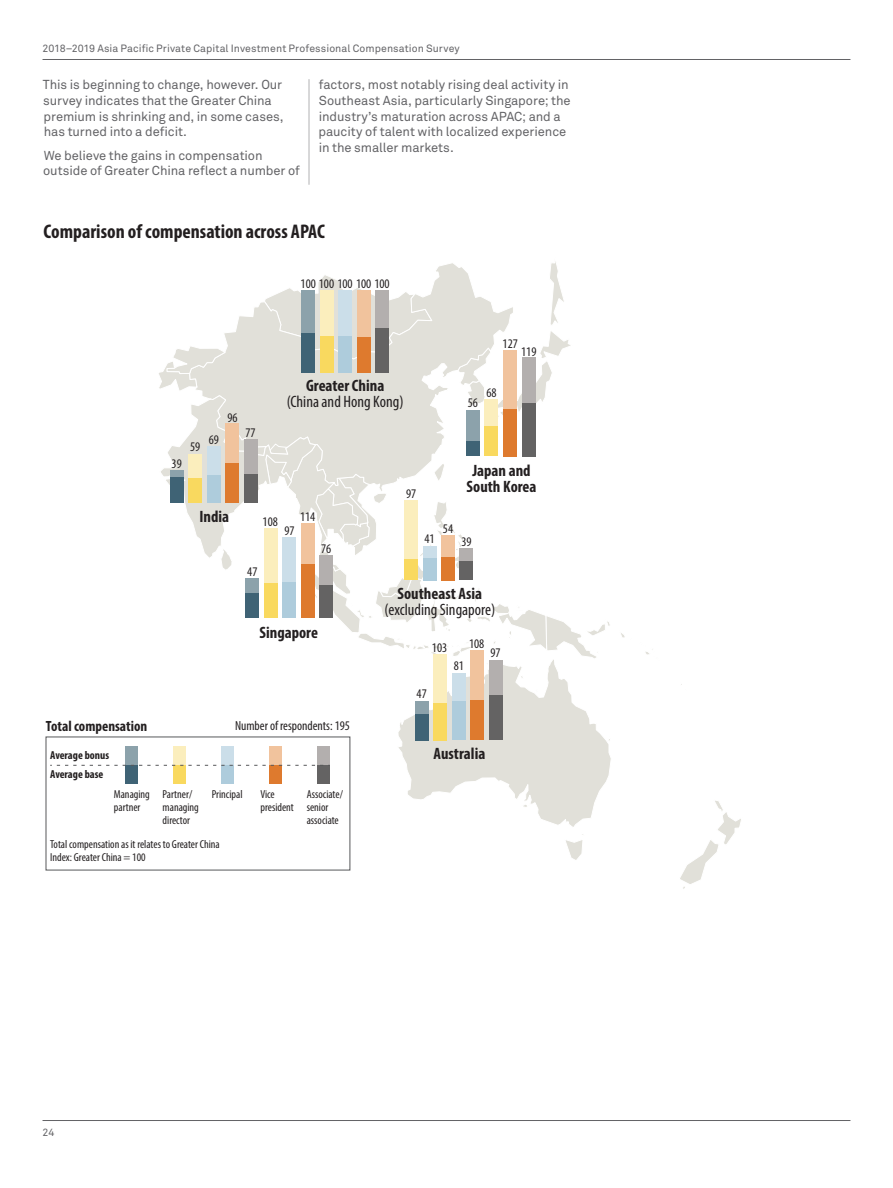
<style>
.page{position:relative;width:893px;height:1188px;background:#fff}
.page>*{position:absolute;margin:0;border:0;box-sizing:border-box;transform-origin:0 0}
.t1{font:700 condensed 19.8px "Myriad Pro";color:#231f20}
.t2{font:condensed 19.8px "Myriad Pro";color:#231f20}
.t3{font:condensed 16.5px/16.5px "Myriad Pro";color:#231f20;text-align:center}
.t4{font:700 condensed 16.5px/16.5px "Myriad Pro";color:#231f20;text-align:center}
.t5{font:700 condensed 14.85px "Myriad Pro";color:#231f20}
.t6{font:condensed 13.2px "Myriad Pro";color:#231f20}
.Body_Copy{font:12.9px/15.6px "Akkurat Pro";letter-spacing:-.005em;color:#636366}
.t7{font:condensed 11.55px/13.2px "Myriad Pro";color:#231f20}
.t8{font:700 condensed 11.55px "Myriad Pro";color:#231f20}
.t9{font:10.5px "Akkurat Pro";letter-spacing:.005em;color:#636366}
.s1{font-weight:700}
</style>
<div class="page">
<svg style="left:621px;top:633px;width:61px;height:52px"></svg>
<svg style="left:159px;top:262px;width:451px;height:396px"></svg>
<svg style="left:680px;top:800px;width:61px;height:89px"></svg>
<svg style="left:398px;top:659px;width:213px;height:201px"></svg>
<div style="left:301px;top:332px;width:14px;height:41px;background:#3f6375"></div>
<div style="left:320px;top:336px;width:13px;height:37px;background:#f9d95f"></div>
<div style="left:338px;top:336px;width:14px;height:37px;background:#aeccdc"></div>
<div style="left:357px;top:336px;width:13px;height:37px;background:#de7a2e"></div>
<div style="left:375px;top:327px;width:14px;height:46px;background:#646363"></div>
<div style="left:301px;top:290px;width:14px;height:42px;background:#8ca2ab"></div>
<div style="left:320px;top:290px;width:13px;height:46px;background:#fbeebd"></div>
<div style="left:338px;top:290px;width:14px;height:46px;background:#cbdee9"></div>
<div style="left:357px;top:290px;width:13px;height:46px;background:#f1c39d"></div>
<div style="left:375px;top:290px;width:14px;height:37px;background:#b3afae"></div>
<div style="left:170px;top:477px;width:14px;height:26px;background:#3f6375"></div>
<div style="left:170px;top:471px;width:14px;height:6px;background:#8ca2ab"></div>
<div style="left:189px;top:454px;width:13px;height:24px;background:#fbeebd"></div>
<div style="left:189px;top:478px;width:13px;height:25px;background:#f9d95f"></div>
<div style="left:207px;top:474px;width:14px;height:29px;background:#aeccdc"></div>
<div style="left:207px;top:446px;width:14px;height:28px;background:#cbdee9"></div>
<div style="left:225px;top:463px;width:14px;height:40px;background:#de7a2e"></div>
<div style="left:225px;top:423px;width:14px;height:40px;background:#f1c39d"></div>
<div style="left:244px;top:474px;width:13px;height:29px;background:#646363"></div>
<div style="left:244px;top:439px;width:13px;height:35px;background:#b3afae"></div>
<div style="left:246px;top:593px;width:13px;height:25px;background:#3f6375"></div>
<div style="left:246px;top:579px;width:13px;height:14px;background:#8ca2ab"></div>
<div style="left:264px;top:583px;width:14px;height:35px;background:#f9d95f"></div>
<div style="left:264px;top:528px;width:14px;height:55px;background:#fbeebd"></div>
<div style="left:283px;top:581px;width:13px;height:37px;background:#aeccdc"></div>
<div style="left:283px;top:537px;width:13px;height:44px;background:#cbdee9"></div>
<div style="left:301px;top:564px;width:13px;height:54px;background:#de7a2e"></div>
<div style="left:301px;top:523px;width:13px;height:41px;background:#f1c39d"></div>
<div style="left:319px;top:585px;width:14px;height:33px;background:#646363"></div>
<div style="left:319px;top:555px;width:14px;height:30px;background:#b3afae"></div>
<div style="left:466px;top:440px;width:13px;height:16px;background:#3f6375"></div>
<div style="left:466px;top:410px;width:13px;height:31px;background:#8ca2ab"></div>
<div style="left:484px;top:426px;width:14px;height:30px;background:#f9d95f"></div>
<div style="left:484px;top:400px;width:14px;height:26px;background:#fbeebd"></div>
<div style="left:504px;top:409px;width:13px;height:47px;background:#de7a2e"></div>
<div style="left:504px;top:351px;width:13px;height:58px;background:#f1c39d"></div>
<div style="left:522px;top:403px;width:14px;height:53px;background:#646363"></div>
<div style="left:522px;top:357px;width:14px;height:46px;background:#b3afae"></div>
<div style="left:404px;top:559px;width:14px;height:21px;background:#f9d95f"></div>
<div style="left:404px;top:500px;width:14px;height:59px;background:#fbeebd"></div>
<div style="left:423px;top:546px;width:13px;height:12px;background:#cbdee9"></div>
<div style="left:423px;top:558px;width:13px;height:22px;background:#aeccdc"></div>
<div style="left:441px;top:557px;width:14px;height:23px;background:#de7a2e"></div>
<div style="left:441px;top:535px;width:14px;height:22px;background:#f1c39d"></div>
<div style="left:460px;top:560px;width:13px;height:20px;background:#646363"></div>
<div style="left:460px;top:548px;width:13px;height:12px;background:#b3afae"></div>
<div style="left:415px;top:714px;width:14px;height:26px;background:#3f6375"></div>
<div style="left:433px;top:703px;width:14px;height:37px;background:#f9d95f"></div>
<div style="left:452px;top:700px;width:13px;height:40px;background:#aeccdc"></div>
<div style="left:470px;top:700px;width:14px;height:40px;background:#de7a2e"></div>
<div style="left:489px;top:695px;width:13px;height:45px;background:#646363"></div>
<div style="left:415px;top:701px;width:14px;height:13px;background:#8ca2ab"></div>
<div style="left:433px;top:655px;width:14px;height:48px;background:#fbeebd"></div>
<div style="left:452px;top:673px;width:13px;height:27px;background:#cbdee9"></div>
<div style="left:470px;top:651px;width:14px;height:49px;background:#f1c39d"></div>
<div style="left:489px;top:660px;width:13px;height:35px;background:#b3afae"></div>
<div style="left:125px;top:765px;width:13px;height:19px;background:#3f6375"></div>
<div style="left:125px;top:746px;width:13px;height:19px;background:#8ca2ab"></div>
<div style="left:173px;top:765px;width:13px;height:19px;background:#f9d95f"></div>
<div style="left:173px;top:746px;width:13px;height:19px;background:#fbeebd"></div>
<div style="left:221px;top:765px;width:13px;height:19px;background:#aeccdc"></div>
<div style="left:221px;top:746px;width:13px;height:19px;background:#cbdee9"></div>
<div style="left:269px;top:765px;width:13px;height:19px;background:#de7a2e"></div>
<div style="left:269px;top:746px;width:13px;height:19px;background:#f1c39d"></div>
<div style="left:317px;top:765px;width:13px;height:19px;background:#646363"></div>
<div style="left:317px;top:746px;width:13px;height:19px;background:#b3afae"></div>
<svg style="left:50px;top:765px;width:273px;height:1px"></svg>
<hr style="left:309px;top:79px;width:1px;height:106px;background:#636366">
<hr style="left:43px;top:1120px;width:807px;height:1px;background:#636366">
<hr style="left:43px;top:59px;width:807px;height:1px;background:#636366">
<p class="t9" style="left:43px;top:42px;width:419px">2018–2019 Asia Pacific Private Capital Investment Professional Compensation Survey</p>
<p class="Body_Copy" style="left:43px;top:77px;width:242px">This is beginning to change, however. Our survey indicates that the Greater China premium is shrinking and, in some cases, has turned into a deficit.</p>
<p class="Body_Copy" style="left:43px;top:147px;width:258px">We believe the gains in compensation outside of Greater China reflect a number of</p>
<p class="t2" style="left:44px;top:169px;width:38px">Fig 23</p>
<p class="Body_Copy" style="left:318px;top:77px;width:254px">factors, most notably rising deal activity in Southeast Asia, particularly Singapore; the industry’s maturation across APAC; and a paucity of talent with localized experience in the smaller markets.</p>
<p class="t1" style="left:44px;top:219px;width:283px">Comparison of compensation across APAC</p>
<p class="t6" style="left:301px;top:275px;width:91px">100 100 100 100 100</p>
<p class="t6" style="left:503px;top:336px;width:17px">127</p>
<p class="t6" style="left:521px;top:344px;width:17px">119</p>
<p class="t6" style="left:172px;top:455px;width:12px">39</p>
<p class="t6" style="left:190px;top:439px;width:12px">59</p>
<p class="t6" style="left:209px;top:431px;width:12px">69</p>
<p class="t6" style="left:227px;top:409px;width:12px">96</p>
<p class="t4" style="left:199px;top:508px;width:31px">India</p>
<p class="t6" style="left:245px;top:425px;width:12px">77</p>
<p class="t3" style="left:287px;top:377px;width:118px"><span class="s1">Greater China<br></span>(China and Hong Kong)</p>
<p class="t6" style="left:468px;top:394px;width:12px">56</p>
<p class="t6" style="left:486px;top:384px;width:12px">68</p>
<p class="t6" style="left:300px;top:509px;width:17px">114</p>
<p class="t6" style="left:263px;top:513px;width:17px">108</p>
<p class="t6" style="left:284px;top:522px;width:12px">97</p>
<p class="t6" style="left:247px;top:564px;width:12px">47</p>
<p class="t6" style="left:321px;top:540px;width:12px">76</p>
<p class="t6" style="left:406px;top:485px;width:12px">97</p>
<p class="t4" style="left:467px;top:462px;width:71px">Japan and<br>South Korea</p>
<p class="t6" style="left:424px;top:531px;width:12px">41</p>
<p class="t6" style="left:443px;top:521px;width:12px">54</p>
<p class="t6" style="left:461px;top:534px;width:12px">39</p>
<p class="t4" style="left:260px;top:624px;width:60px">Singapore</p>
<p class="t3" style="left:384px;top:585px;width:112px"><span class="s1">Southeast Asia </span>(excluding Singapore)</p>
<p class="t6" style="left:432px;top:640px;width:17px">103</p>
<p class="t6" style="left:469px;top:635px;width:17px">108</p>
<p class="t6" style="left:490px;top:645px;width:12px">97</p>
<p class="t6" style="left:417px;top:686px;width:12px">47</p>
<p class="t6" style="left:454px;top:658px;width:12px">81</p>
<p class="t5" style="left:46px;top:717px;width:103px">Total compensation</p>
<p class="t6" style="left:235px;top:718px;width:116px">Number of respondents: 195</p>
<p class="t8" style="left:50px;top:748px;width:60px">Average bonus</p>
<p class="t8" style="left:50px;top:767px;width:55px">Average base</p>
<p class="t7" style="left:212px;top:787px;width:32px">Principal</p>
<p class="t7" style="left:163px;top:787px;width:38px">Partner/ managing director</p>
<p class="t7" style="left:307px;top:787px;width:38px">Associate/ senior associate</p>
<p class="t7" style="left:114px;top:787px;width:38px">Managing partner</p>
<p class="t7" style="left:50px;top:837px;width:171px">Total compensation as it relates to Greater China<br>Index: Greater China = 100</p>
<p class="t7" style="left:260px;top:787px;width:35px">Vice president</p>
<p class="t4" style="left:434px;top:745px;width:53px">Australia</p>
<p class="t9" style="left:43px;top:1126px;width:13px">24</p>
</div>
